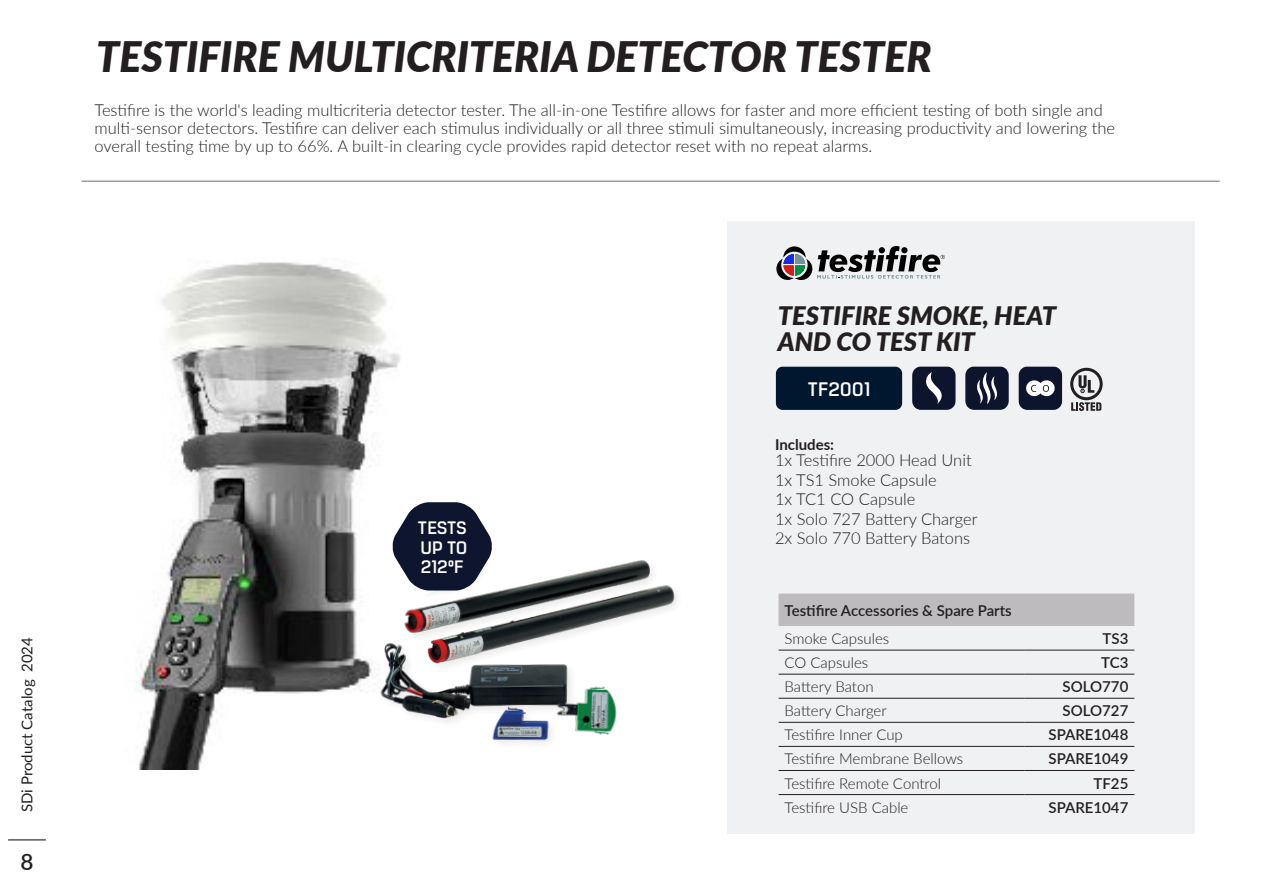
<style>
.page{position:relative;width:1263px;height:893px;background:#fff}
.page>*{position:absolute;margin:0;border:0;box-sizing:border-box;transform-origin:0 0}
.t1{font:italic 900 42px "Lato";color:#231f20}
.t2{font:italic 900 25.5px "Lato";color:#231f20}
.t3{font:600 22.5px "Lato";color:#231f20}
.t4{font:700 19.5px "Manifold CF";color:#fff}
.t5{font:700 18px "Manifold CF";letter-spacing:-.01em;color:#fff}
.t6{font:300 16.5px/18px "Lato";color:#231f20}
.t7{font:300 15px "Lato";color:#231f20}
.t8{font:600 15px "Lato";color:#231f20}
.t9{font:15px "Lato";color:#231f20}
.t10{font:700 15px "Lato";color:#231f20}
</style>
<div class="page">
<hr style="left:8px;top:839px;width:38px;height:1px;background:#231f20">
<hr style="left:82px;top:181px;width:1138px;height:1px;background:#7c7e81">
<div style="left:727px;top:221px;width:467px;height:613px;background:#f0f1f2"></div>
<svg style="left:776px;top:246px;width:169px;height:34px"></svg>
<div style="left:778px;top:594px;width:356px;height:32px;background:#bdbbbd"></div>
<hr style="left:778px;top:650px;width:246px;height:1px;background:#231f20">
<hr style="left:1024px;top:650px;width:110px;height:1px;background:#231f20">
<hr style="left:778px;top:674px;width:246px;height:1px;background:#231f20">
<hr style="left:1024px;top:674px;width:110px;height:1px;background:#231f20">
<hr style="left:778px;top:698px;width:246px;height:1px;background:#231f20">
<hr style="left:1024px;top:698px;width:110px;height:1px;background:#231f20">
<hr style="left:778px;top:722px;width:246px;height:1px;background:#231f20">
<hr style="left:1024px;top:722px;width:110px;height:1px;background:#231f20">
<hr style="left:778px;top:746px;width:246px;height:1px;background:#231f20">
<hr style="left:1024px;top:746px;width:110px;height:1px;background:#231f20">
<hr style="left:778px;top:770px;width:246px;height:1px;background:#231f20">
<hr style="left:1024px;top:770px;width:110px;height:1px;background:#231f20">
<hr style="left:778px;top:794px;width:246px;height:1px;background:#231f20">
<hr style="left:1024px;top:794px;width:110px;height:1px;background:#231f20">
<div style="left:776px;top:367px;width:126px;height:43px;background:#00172f;border-radius:7px"></div>
<svg style="left:912px;top:367px;width:43px;height:43px"></svg>
<svg style="left:965px;top:367px;width:44px;height:43px"></svg>
<svg style="left:1019px;top:367px;width:43px;height:43px"></svg>
<svg style="left:1070px;top:368px;width:33px;height:43px"></svg>
<img style="left:135px;top:262px;width:265px;height:508px">
<img style="left:346px;top:485px;width:331px;height:275px">
<svg style="left:392px;top:502px;width:101px;height:88px"></svg>
<p class="t1" style="left:96px;top:25px;width:837px">TESTIFIRE MULTICRITERIA DETECTOR TESTER</p>
<p class="t6" style="left:94px;top:101px;width:1022px">Testifire is the world's leading multicriteria detector tester. The all-in-one Testifire allows for faster and more efficient testing of both single and multi-sensor detectors. Testifire can deliver each stimulus individually or all three stimuli simultaneously, increasing productivity and lowering the overall testing time by up to 66%. A built-in clearing cycle provides rapid detector reset with no repeat alarms.</p>
<p class="t9" style="left:16px;top:812px;width:176px;rotate:-90deg">SDi Product Catalog 2024</p>
<p class="t3" style="left:20px;top:846px;width:15px">8</p>
<p class="t5" style="left:418px;top:514px;width:51px">TESTS</p>
<p class="t5" style="left:421px;top:534px;width:48px">UP TO</p>
<p class="t5" style="left:421px;top:553px;width:44px">212°F</p>
<p class="t2" style="left:778px;top:297px;width:280px">TESTIFIRE SMOKE, HEAT</p>
<p class="t2" style="left:778px;top:322px;width:199px">AND CO TEST KIT</p>
<p class="t4" style="left:808px;top:374px;width:64px">TF2001</p>
<p class="t10" style="left:775px;top:433px;width:61px">Includes:</p>
<p class="t6" style="left:775px;top:451px;width:198px">1x Testifire 2000 Head Unit</p>
<p class="t6" style="left:775px;top:470px;width:163px">1x TS1 Smoke Capsule</p>
<p class="t6" style="left:775px;top:490px;width:142px">1x TC1 CO Capsule</p>
<p class="t6" style="left:775px;top:509px;width:204px">1x Solo 727 Battery Charger</p>
<p class="t6" style="left:775px;top:529px;width:197px">2x Solo 770 Battery Batons</p>
<p class="t8" style="left:784px;top:599px;width:229px">Testifire Accessories &amp; Spare Parts</p>
<p class="t7" style="left:784px;top:628px;width:106px">Smoke Capsules</p>
<p class="t8" style="left:1102px;top:628px;width:27px">TS3</p>
<p class="t7" style="left:784px;top:652px;width:85px">CO Capsules</p>
<p class="t8" style="left:1101px;top:652px;width:29px">TC3</p>
<p class="t7" style="left:784px;top:676px;width:91px">Battery Baton</p>
<p class="t8" style="left:1063px;top:676px;width:67px">SOLO770</p>
<p class="t7" style="left:784px;top:700px;width:104px">Battery Charger</p>
<p class="t8" style="left:1063px;top:700px;width:67px">SOLO727</p>
<p class="t7" style="left:784px;top:725px;width:120px">Testifire Inner Cup</p>
<p class="t8" style="left:1048px;top:724px;width:81px">SPARE1048</p>
<p class="t7" style="left:784px;top:749px;width:180px">Testifire Membrane Bellows</p>
<p class="t8" style="left:1048px;top:748px;width:81px">SPARE1049</p>
<p class="t7" style="left:784px;top:773px;width:158px">Testifire Remote Control</p>
<p class="t8" style="left:1093px;top:772px;width:36px">TF25</p>
<p class="t7" style="left:784px;top:797px;width:125px">Testifire USB Cable</p>
<p class="t8" style="left:1048px;top:796px;width:81px">SPARE1047</p>
</div>
